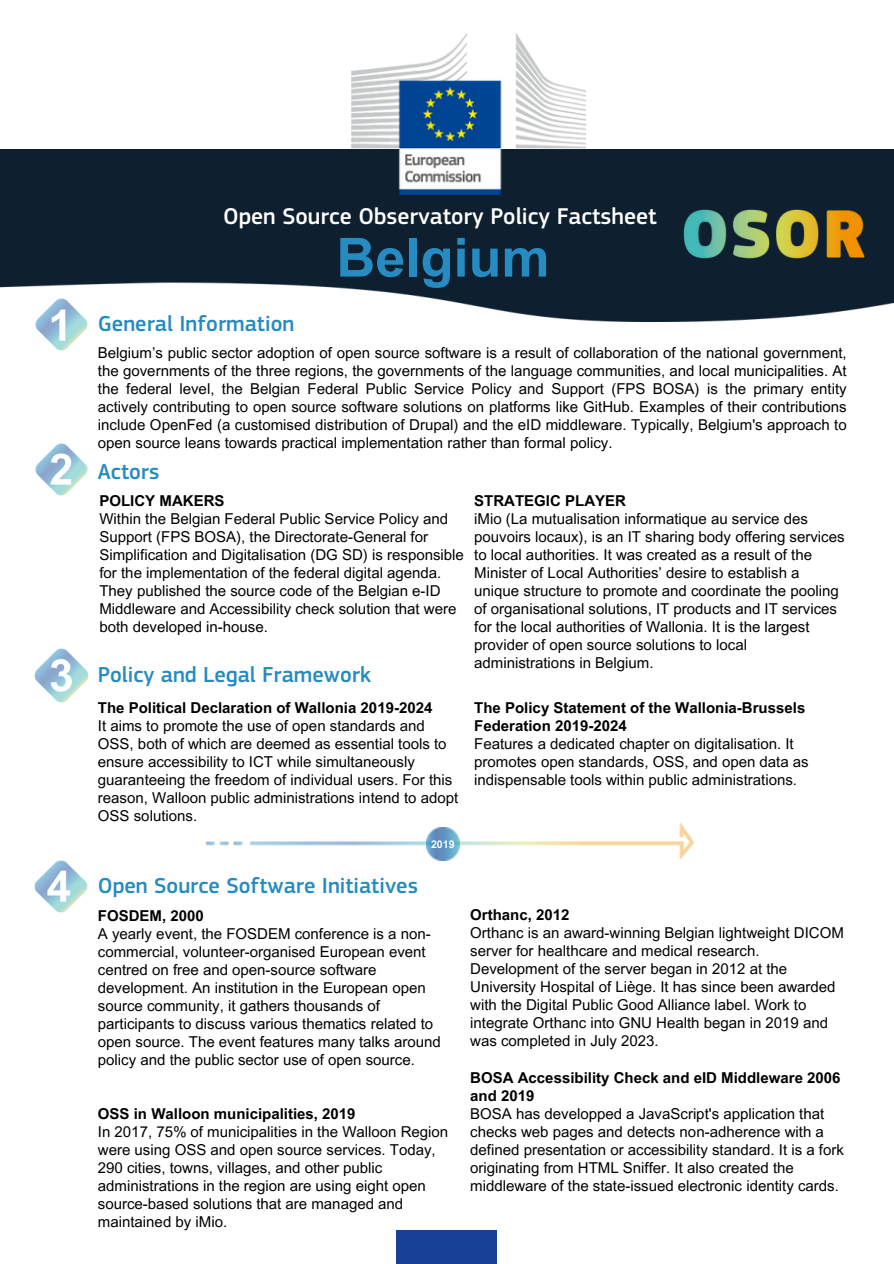
<style>
.page{position:relative;width:894px;height:1264px;background:#fff}
.page>*{position:absolute;margin:0;border:0;box-sizing:border-box;transform-origin:0 0}
.t1{font:700 54px "Arial MT Pro";color:#258bc1}
.t2{font:500 23.7px "EC Square Sans Pro";color:#fff}
.t3{font:500 22.5px "EC Square Sans Pro";color:#258bc1}
.t4{font:15px/18px "Arial MT Pro";color:#000}
.t5{font:700 15px/18px "Arial MT Pro";color:#000}
.t6{font:700 10.65px "Arial MT Pro";color:#fff}
</style>
<div class="page">
<div style="left:396px;top:1230px;width:101px;height:33px;background:#164194"></div>
<img style="left:35px;top:321px;width:53px;height:30px">
<img style="left:35px;top:443px;width:53px;height:53px">
<img style="left:34px;top:648px;width:55px;height:55px">
<img style="left:34px;top:860px;width:54px;height:53px">
<img style="left:0;top:149px;width:893px;height:172px">
<img style="left:352px;top:34px;width:233px;height:161px">
<img style="left:205px;top:822px;width:490px;height:39px">
<img style="left:681px;top:207px;width:186px;height:54px">
<img style="left:426px;top:827px;width:33px;height:33px">
<p class="t2" style="left:223px;top:202px;width:435px">Open Source Observatory Policy Factsheet</p>
<p class="t1" style="left:336px;top:237px;width:215px">Belgium</p>
<p class="t3" style="left:98px;top:310px;width:198px">General Information</p>
<p class="t4" style="left:98px;top:346px;width:750px;text-align:justify">Belgium’s public sector adoption of open source software is a result of collaboration of the national government, the governments of the three regions, the governments of the language communities, and local municipalities. At the federal level, the Belgian Federal Public Service Policy and Support (FPS BOSA) is the primary entity actively contributing to open source software solutions on platforms like GitHub. Examples of their contributions include OpenFed (a customised distribution of Drupal) and the eID middleware. Typically, Belgium's approach to open source leans towards practical implementation rather than formal policy.</p>
<p class="t3" style="left:98px;top:458px;width:63px">Actors</p>
<p class="t5" style="left:99px;top:493px;width:126px">POLICY MAKERS</p>
<p class="t4" style="left:99px;top:511px;width:366px">Within the Belgian Federal Public Service Policy and Support (FPS BOSA), the Directorate-General for Simplification and Digitalisation (DG SD) is responsible for the implementation of the federal digital agenda.<br>They published the source code of the Belgian e-ID Middleware and Accessibility check solution that were both developed in-house.</p>
<p class="t3" style="left:98px;top:661px;width:274px">Policy and Legal Framework</p>
<p class="t5" style="left:98px;top:700px;width:336px">The Political Declaration of Wallonia 2019-2024</p>
<p class="t4" style="left:98px;top:718px;width:362px">It aims to promote the use of open standards and OSS, both of which are deemed as essential tools to ensure accessibility to ICT while simultaneously guaranteeing the freedom of individual users. For this reason, Walloon public administrations intend to adopt OSS solutions.</p>
<p class="t6" style="left:431px;top:840px;width:25px">2019</p>
<p class="t5" style="left:474px;top:493px;width:153px">STRATEGIC PLAYER</p>
<p class="t4" style="left:474px;top:511px;width:371px">iMio (La mutualisation informatique au service des pouvoirs locaux), is an IT sharing body offering services to local authorities. It was created as a result of the Minister of Local Authorities’ desire to establish a unique structure to promote and coordinate the pooling of organisational solutions, IT products and IT services for the local authorities of Wallonia. It is the largest provider of open source solutions to local administrations in Belgium.</p>
<p class="t5" style="left:474px;top:700px;width:332px">The Policy Statement of the Wallonia-Brussels<br>Federation 2019-2024</p>
<p class="t4" style="left:474px;top:736px;width:336px">Features a dedicated chapter on digitalisation. It promotes open standards, OSS, and open data as indispensable tools within public administrations.</p>
<p class="t3" style="left:98px;top:872px;width:321px">Open Source Software Initiatives</p>
<p class="t5" style="left:98px;top:908px;width:107px">FOSDEM, 2000</p>
<p class="t4" style="left:98px;top:926px;width:344px">A yearly event, the FOSDEM conference is a non&shy;commercial, volunteer-organised European event centred on free and open-source software development. An institution in the European open source community, it gathers thousands of participants to discuss various thematics related to open source. The event features many talks around policy and the public sector use of open source.</p>
<p class="t5" style="left:98px;top:1106px;width:259px">OSS in Walloon municipalities, 2019</p>
<p class="t4" style="left:98px;top:1124px;width:352px">In 2017, 75% of municipalities in the Walloon Region were using OSS and open source services. Today, 290 cities, towns, villages, and other public administrations in the region are using eight open source-based solutions that are managed and maintained by iMio.</p>
<p class="t5" style="left:470px;top:908px;width:101px">Orthanc, 2012</p>
<p class="t4" style="left:470px;top:926px;width:375px">Orthanc is an award-winning Belgian lightweight DICOM server for healthcare and medical research.<br>Development of the server began in 2012 at the University Hospital of Liège. It has since been awarded with the Digital Public Good Alliance label. Work to integrate Orthanc into GNU Health began in 2019 and was completed in July 2023.</p>
<p class="t5" style="left:470px;top:1070px;width:372px">BOSA Accessibility Check and eID Middleware 2006 and 2019</p>
<p class="t4" style="left:470px;top:1106px;width:375px">BOSA has developped a JavaScript's application that checks web pages and detects non-adherence with a defined presentation or accessibility standard. It is a fork originating from HTML Sniffer. It also created the middleware of the state-issued electronic identity cards.</p>
</div>
